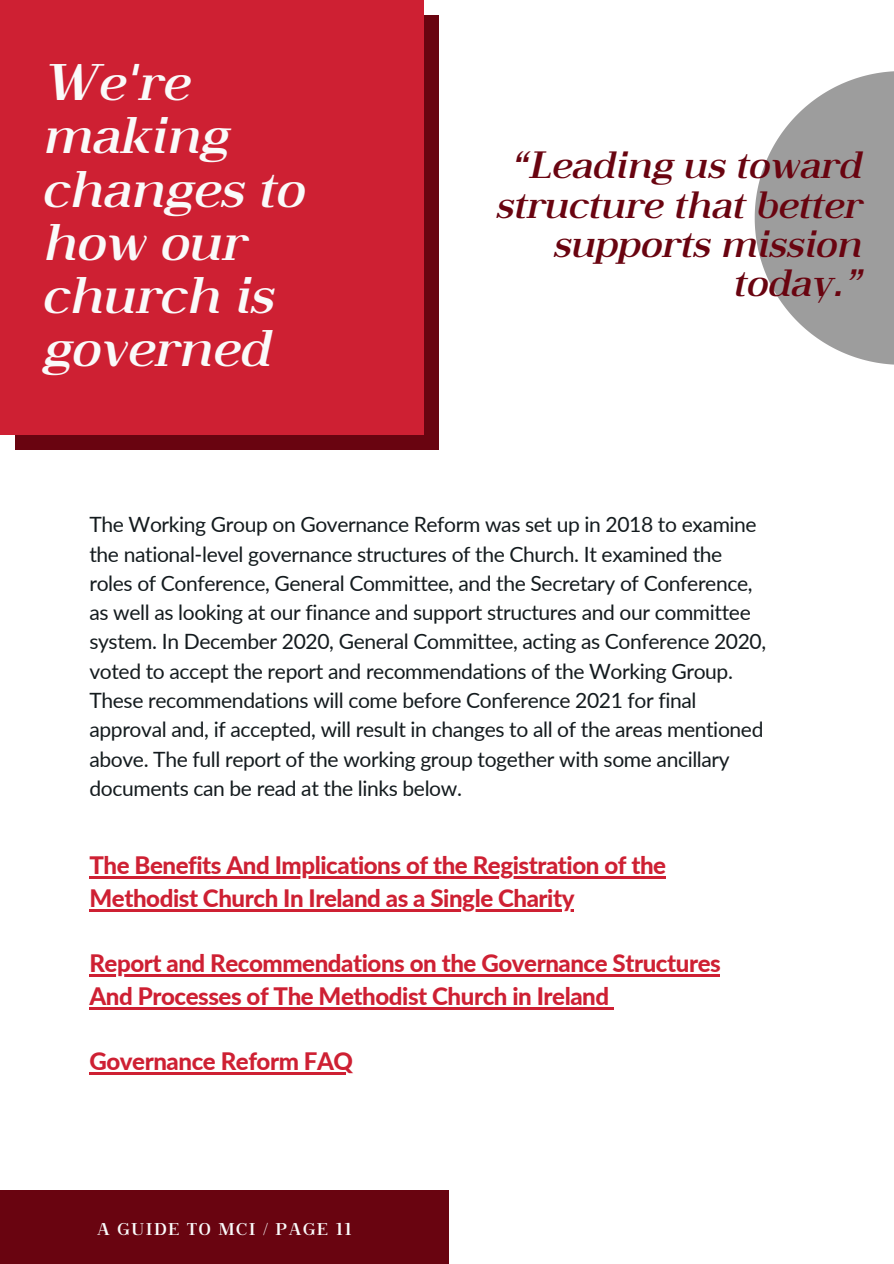
<style>
.page{position:relative;width:894px;height:1264px;background:#fff}
.page>*{position:absolute;margin:0;border:0;box-sizing:border-box;transform-origin:0 0}
.t1{font:italic 49.95px/53.2px "OC Rey Bold";color:#fafafa}
.t2{font:italic 36.9px/39.3px "OC Rey Bold";color:#690410;text-align:right}
.t3{font:800 24px/32.7px "Lato";letter-spacing:-.02em;color:#ce2033}
.t4{font:21px/29.2px "Lato";letter-spacing:-.02em;color:#141b1e}
.t5{font:16.5px "OC Rey Bold";letter-spacing:.09em;color:#fafafa}
</style>
<div class="page">
<div style="left:16px;top:16px;width:423px;height:434px;background:#690410"></div>
<div style="left:0;top:0;width:423px;height:435px;background:#ce2033"></div>
<svg style="left:754px;top:71px;width:139px;height:294px"></svg>
<div style="left:0;top:1190px;width:448px;height:73px;background:#690410"></div>
<hr style="left:89px;top:1072px;width:263px;height:2px;background:#ce2033">
<hr style="left:89px;top:876px;width:576px;height:2px;background:#ce2033">
<hr style="left:89px;top:909px;width:485px;height:2px;background:#ce2033">
<hr style="left:89px;top:974px;width:631px;height:2px;background:#ce2033">
<hr style="left:89px;top:1007px;width:519px;height:2px;background:#ce2033">
<svg style="left:608px;top:1007px;width:6px;height:2px"></svg>
<p class="t1" style="left:44px;top:56px;width:263px">We're making changes to how our church is governed</p>
<p class="t2" style="left:497px;top:145px;width:367px">“Leading us toward structure that better supports mission today.”</p>
<p class="t4" style="left:89px;top:509px;width:678px">The Working Group on Governance Reform was set up in 2018 to examine the national-level governance structures of the Church. It examined the roles of Conference, General Committee, and the Secretary of Conference, as well as looking at our finance and support structures and our committee system. In December 2020, General Committee, acting as Conference 2020, voted to accept the report and recommendations of the Working Group.<br>These recommendations will come before Conference 2021 for final approval and, if accepted, will result in changes to all of the areas mentioned above. The full report of the working group together with some ancillary documents can be read at the links below.</p>
<p class="t3" style="left:89px;top:848px;width:578px">The Benefits And Implications of the Registration of the<br>Methodist Church In Ireland as a Single Charity</p>
<p class="t3" style="left:89px;top:946px;width:632px">Report and Recommendations on the Governance Structures<br>And Processes of The Methodist Church in Ireland</p>
<p class="t3" style="left:89px;top:1044px;width:265px">Governance Reform FAQ</p>
<p class="t5" style="left:97px;top:1217px;width:256px">A GUIDE TO MCI / PAGE 11</p>
</div>
